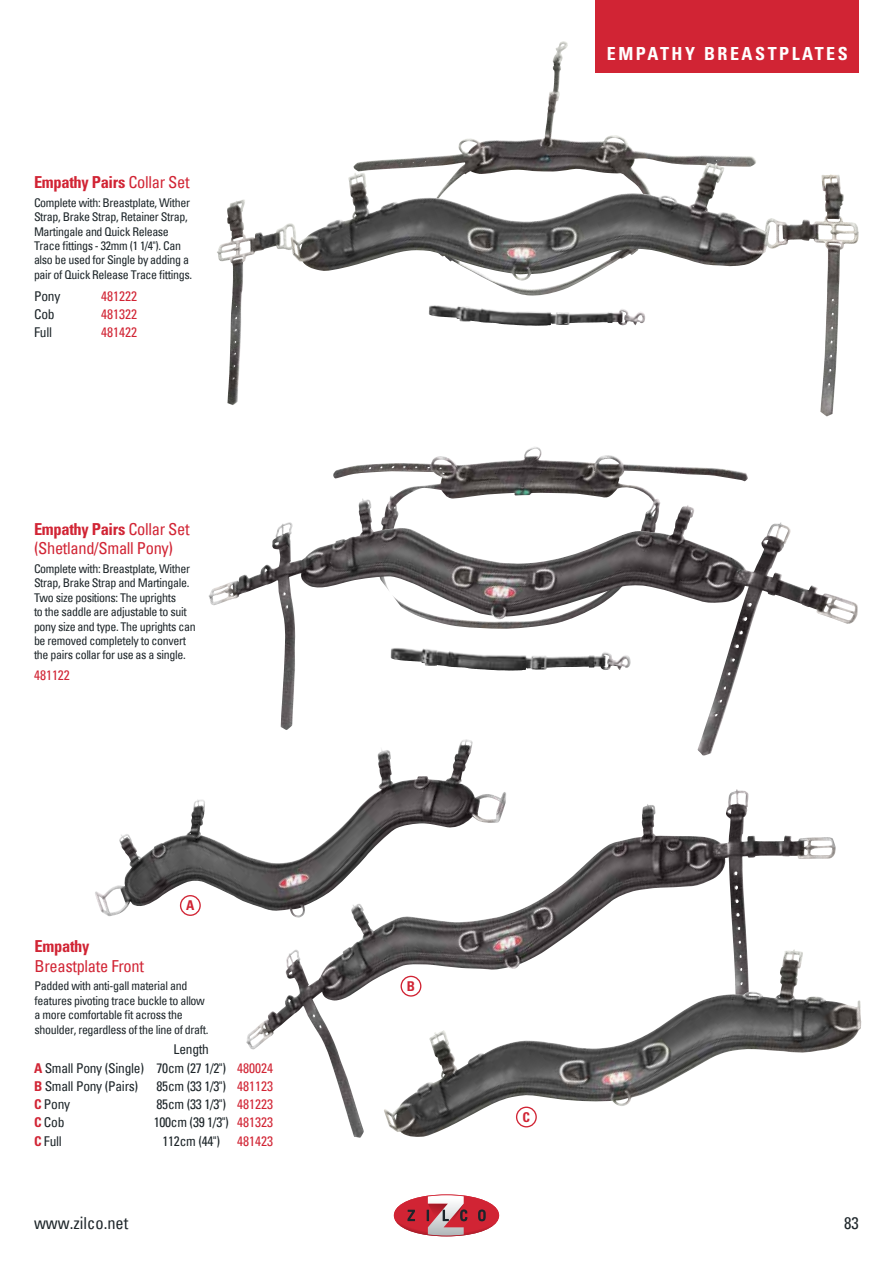
<style>
.page{position:relative;width:893px;height:1263px;background:#fff}
.page>*{position:absolute;margin:0;border:0;box-sizing:border-box;transform-origin:0 0}
.t1{font:700 condensed 18px "Univers LT Std";letter-spacing:.14em;color:#fff}
.t2{font:700 condensed 16.5px "Univers LT Std";letter-spacing:-.02em;color:#d12434}
.t3{font:condensed 16.5px "Univers";letter-spacing:-.02em;color:#d12434}
.t4{font:condensed 16.5px "Univers";color:#1d2529}
.t5{font:condensed 13.5px/18.3px "Univers";letter-spacing:-.02em;color:#1d2529}
.t6{font:condensed 13.5px "Univers";color:#1d2529}
.t7{font:condensed 13.5px "Univers";color:#d12434}
.t8{font:700 condensed 13.5px "Univers LT Std";color:#d12434}
.t9{font:condensed 12px/14.4px "Univers";letter-spacing:-.03em;color:#1d2529}
.s1{font-family:"Univers";font-weight:400}
.s2{font-family:"Univers LT Std";font-weight:700;color:#d12434}
.s3{color:#d12434}
</style>
<div class="page">
<svg style="left:394px;top:1194px;width:105px;height:42px"></svg>
<img style="left:333px;top:450px;width:409px;height:179px">
<img style="left:285px;top:789px;width:452px;height:197px">
<img style="left:217px;top:199px;width:74px;height:206px">
<img style="left:770px;top:174px;width:89px;height:242px">
<img style="left:357px;top:41px;width:399px;height:255px">
<img style="left:291px;top:163px;width:479px;height:118px">
<img style="left:429px;top:305px;width:170px;height:21px">
<img style="left:384px;top:949px;width:477px;height:188px">
<div style="left:401px;top:976px;width:20px;height:20px;background:#fff;border-radius:50%"></div>
<div style="left:401px;top:976px;width:20px;height:21px;border:1px solid #d12434;border-radius:50%"></div>
<img style="left:419px;top:648px;width:161px;height:23px">
<img style="left:208px;top:498px;width:211px;height:232px">
<div style="left:517px;top:1107px;width:19px;height:20px;background:#fff;border-radius:50%"></div>
<div style="left:516px;top:1106px;width:21px;height:21px;border:1px solid #d12434;border-radius:50%"></div>
<div style="left:180px;top:895px;width:21px;height:21px;border:1px solid #d12434;border-radius:50%"></div>
<div style="left:596px;top:0;width:263px;height:72px;background:#d12434"></div>
<img style="left:104px;top:740px;width:361px;height:155px">
<h2 class="t2" style="left:34px;top:172px;width:157px">Empathy Pairs <span class="s1">Collar Set</span></h2>
<p class="t9" style="left:34px;top:195px;width:160px">Complete with: Breastplate, Wither Strap, Brake Strap, Retainer Strap, Martingale and Quick Release Trace fittings - 32mm (1 1/4"). Can also be used for Single by adding a pair of Quick Release Trace fittings.</p>
<p class="t5" style="left:34px;top:286px;width:28px">Pony</p>
<p class="t7" style="left:101px;top:287px;width:37px">481222</p>
<p class="t5" style="left:34px;top:305px;width:22px">Cob</p>
<p class="t7" style="left:101px;top:305px;width:37px">481322</p>
<p class="t5" style="left:34px;top:323px;width:19px">Full</p>
<p class="t7" style="left:101px;top:323px;width:37px">481422</p>
<h2 class="t2" style="left:34px;top:518px;width:157px">Empathy Pairs <span class="s1">Collar Set</span></h2>
<h2 class="t3" style="left:34px;top:538px;width:141px">(Shetland/Small Pony)</h2>
<p class="t9" style="left:34px;top:561px;width:163px">Complete with: Breastplate, Wither Strap, Brake Strap and Martingale.<br>Two size positions: The uprights<br>to the saddle are adjustable to suit pony size and type. The uprights can be removed completely to convert the pairs collar for use as a single.</p>
<p class="t7" style="left:34px;top:666px;width:37px">481122</p>
<p class="t8" style="left:186px;top:897px;width:10px">A</p>
<h2 class="t2" style="left:35px;top:936px;width:56px">Empathy</h2>
<h2 class="t3" style="left:35px;top:955px;width:111px">Breastplate Front</h2>
<p class="t9" style="left:35px;top:979px;width:175px">Padded with anti-gall material and features pivoting trace buckle to allow a more comfortable fit across the shoulder, regardless of the line of draft.</p>
<p class="t8" style="left:407px;top:978px;width:10px">B</p>
<p class="t5" style="left:34px;top:1040px;width:241px;text-indent:140px">Length<br><span class="s2">A</span> Small Pony (Single) 70cm (27 1/2") <span class="s3">480024<br></span><span class="s2">B</span> Small Pony (Pairs)</p>
<p class="t6" style="left:157px;top:1077px;width:118px">85cm (33 1/3") <span class="s3">481123</span></p>
<p class="t5" style="left:34px;top:1095px;width:38px"><span class="s2">C</span> Pony</p>
<p class="t6" style="left:157px;top:1095px;width:118px">85cm (33 1/3") <span class="s3">481223</span></p>
<p class="t5" style="left:34px;top:1113px;width:32px"><span class="s2">C</span> Cob</p>
<p class="t5" style="left:154px;top:1113px;width:121px">100cm (39 1/3") <span class="s3">481323</span></p>
<p class="t5" style="left:34px;top:1131px;width:29px"><span class="s2">C</span> Full</p>
<p class="t5" style="left:163px;top:1131px;width:59px">112cm (44")</p>
<p class="t7" style="left:237px;top:1132px;width:37px">481423</p>
<h1 class="t1" style="left:607px;top:42px;width:242px">EMPATHY BREASTPLATES</h1>
<p class="t8" style="left:523px;top:1109px;width:9px">C</p>
<h2 class="t4" style="left:34px;top:1212px;width:96px">www.zilco.net</h2>
<h2 class="t4" style="left:844px;top:1212px;width:16px">83</h2>
</div>
